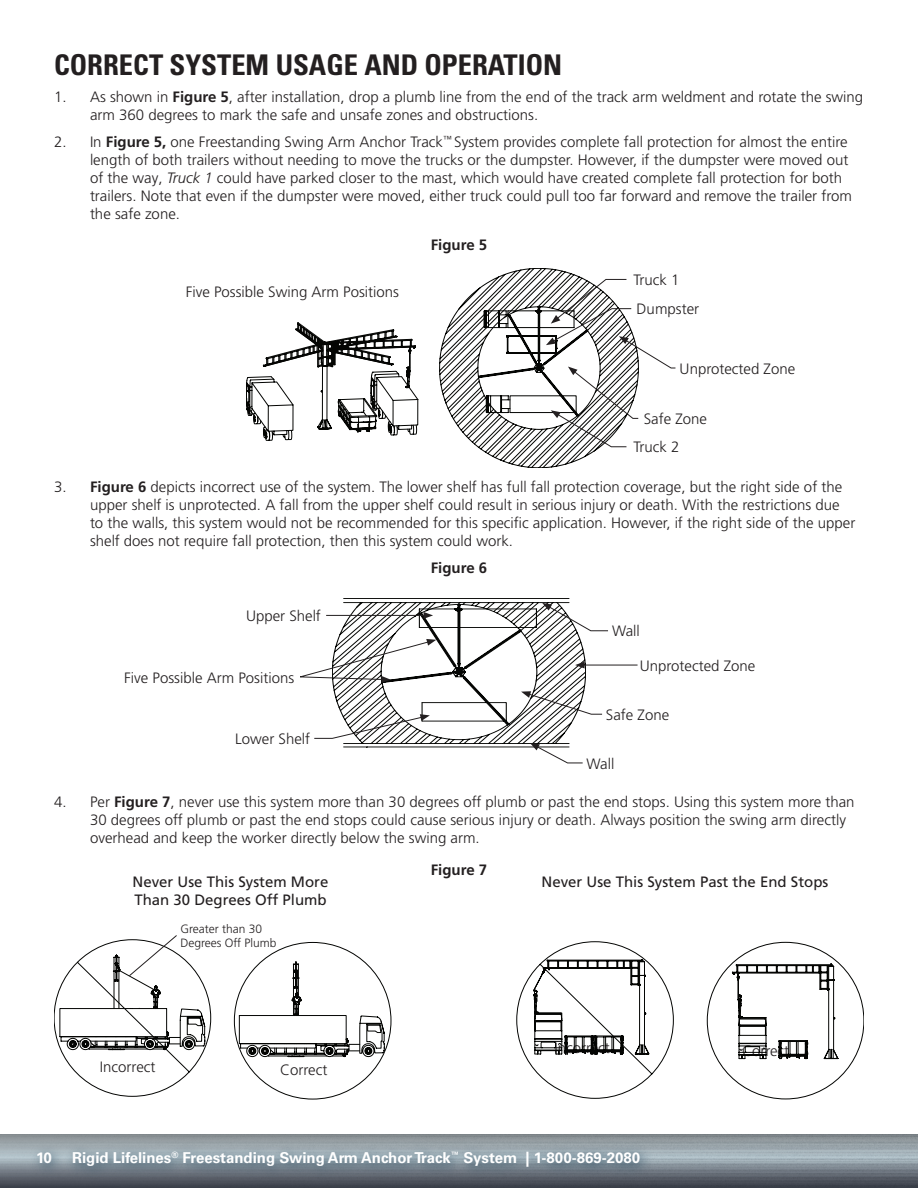
<style>
.page{position:relative;width:918px;height:1188px;background:#fff}
.page>*{position:absolute;margin:0;border:0;box-sizing:border-box;transform-origin:0 0}
.Header_-_TOC{font:700 condensed 28.5px "Univers LT Pro";color:#231f20}
.Main_Text{font:300 15px/18px "Frutiger LT Pro";color:#231f20}
.Main_Text-2{font:15px/18px "Frutiger LT Pro";color:#231f20}
.t1{font:700 15px "Univers LT Pro 65";color:#fff}
.t2{font:700 15px "Frutiger LT Pro";color:#231f20}
.Main_Text-3{font:300 12px/14.4px "Frutiger LT Pro";color:#231f20}
.s1{font-weight:700}
.s2{font-style:italic}
</style>
<div class="page">
<img style="left:0;top:1134px;width:918px;height:54px">
<svg style="left:29px;top:1144px;width:624px;height:37px;background:#7e8b94"></svg>
<svg style="left:54px;top:987px;width:310px;height:112px"></svg>
<svg style="left:478px;top:268px;width:148px;height:200px"></svg>
<svg style="left:246px;top:279px;width:430px;height:169px"></svg>
<hr style="left:582px;top:665px;width:56px;height:1px;background:#231f20">
<svg style="left:300px;top:598px;width:309px;height:166px"></svg>
<svg style="left:60px;top:935px;width:730px;height:146px"></svg>
<svg style="left:444px;top:942px;width:420px;height:158px"></svg>
<p class="Header_-_TOC" style="left:54px;top:47px;width:510px">CORRECT SYSTEM USAGE AND OPERATION</p>
<p class="Main_Text" style="left:90px;top:88px;width:775px;text-indent:-36px">1. As shown in <span class="s1">Figure 5</span>, after installation, drop a plumb line from the end of the track arm weldment and rotate the swing arm 360 degrees to mark the safe and unsafe zones and obstructions.</p>
<p class="Main_Text" style="left:90px;top:133px;width:764px;text-indent:-36px">2. In <span class="s1">Figure 5,</span> one Freestanding Swing Arm Anchor Track<sup>™</sup> System provides complete fall protection for almost the entire length of both trailers without needing to move the trucks or the dumpster. However, if the dumpster were moved out of the way, <span class="s2">Truck 1</span> could have parked closer to the mast, which would have created complete fall protection for both trailers. Note that even if the dumpster were moved, either truck could pull too far forward and remove the trailer from the safe zone.</p>
<p class="t2" style="left:431px;top:236px;width:58px">Figure 5</p>
<p class="Main_Text" style="left:186px;top:283px;width:215px">Five Possible Swing Arm Positions</p>
<p class="Main_Text" style="left:634px;top:271px;width:48px">Truck 1</p>
<p class="Main_Text" style="left:637px;top:300px;width:64px">Dumpster</p>
<p class="Main_Text" style="left:680px;top:360px;width:117px">Unprotected Zone</p>
<p class="Main_Text" style="left:644px;top:410px;width:65px">Safe Zone</p>
<p class="Main_Text" style="left:633px;top:438px;width:48px">Truck 2</p>
<p class="Main_Text" style="left:90px;top:478px;width:767px;text-indent:-36px">3. <span class="s1">Figure 6</span> depicts incorrect use of the system. The lower shelf has full fall protection coverage, but the right side of the upper shelf is unprotected. A fall from the upper shelf could result in serious injury or death. With the restrictions due to the walls, this system would not be recommended for this specific application. However, if the right side of the upper shelf does not require fall protection, then this system could work.</p>
<p class="t2" style="left:431px;top:559px;width:58px">Figure 6</p>
<p class="Main_Text" style="left:246px;top:607px;width:76px">Upper Shelf</p>
<p class="Main_Text" style="left:124px;top:668px;width:172px">Five Possible Arm Positions</p>
<p class="Main_Text" style="left:235px;top:730px;width:76px">Lower Shelf</p>
<p class="Main_Text" style="left:612px;top:622px;width:29px">Wall</p>
<p class="Main_Text" style="left:640px;top:657px;width:117px">Unprotected Zone</p>
<p class="Main_Text" style="left:606px;top:706px;width:65px">Safe Zone</p>
<p class="Main_Text" style="left:587px;top:754px;width:29px">Wall</p>
<p class="Main_Text" style="left:90px;top:793px;width:766px;text-indent:-36px">4. Per <span class="s1">Figure 7</span>, never use this system more than 30 degrees off plumb or past the end stops. Using this system more than<br>30 degrees off plumb or past the end stops could cause serious injury or death. Always position the swing arm directly overhead and keep the worker directly below the swing arm.</p>
<p class="t2" style="left:431px;top:861px;width:58px">Figure 7</p>
<p class="Main_Text-2" style="left:133px;top:873px;width:197px">Never Use This System More<br>Than 30 Degrees Off Plumb</p>
<p class="Main_Text-2" style="left:542px;top:873px;width:288px">Never Use This System Past the End Stops</p>
<p class="Main_Text-3" style="left:180px;top:922px;width:98px">Greater than 30<br>Degrees Off Plumb</p>
<p class="Main_Text" style="left:100px;top:1058px;width:57px">Incorrect</p>
<p class="Main_Text" style="left:280px;top:1061px;width:49px">Correct</p>
<p class="Main_Text" style="left:554px;top:1039px;width:57px">Incorrect</p>
<p class="Main_Text" style="left:742px;top:1042px;width:49px">Correct</p>
<p class="t1" style="left:36px;top:1147px;width:17px">10</p>
<p class="t1" style="left:72px;top:1147px;width:570px">Rigid Lifelines<sup>®</sup> Freestanding Swing Arm Anchor Track<sup>™</sup> System | 1-800-869-2080</p>
</div>
